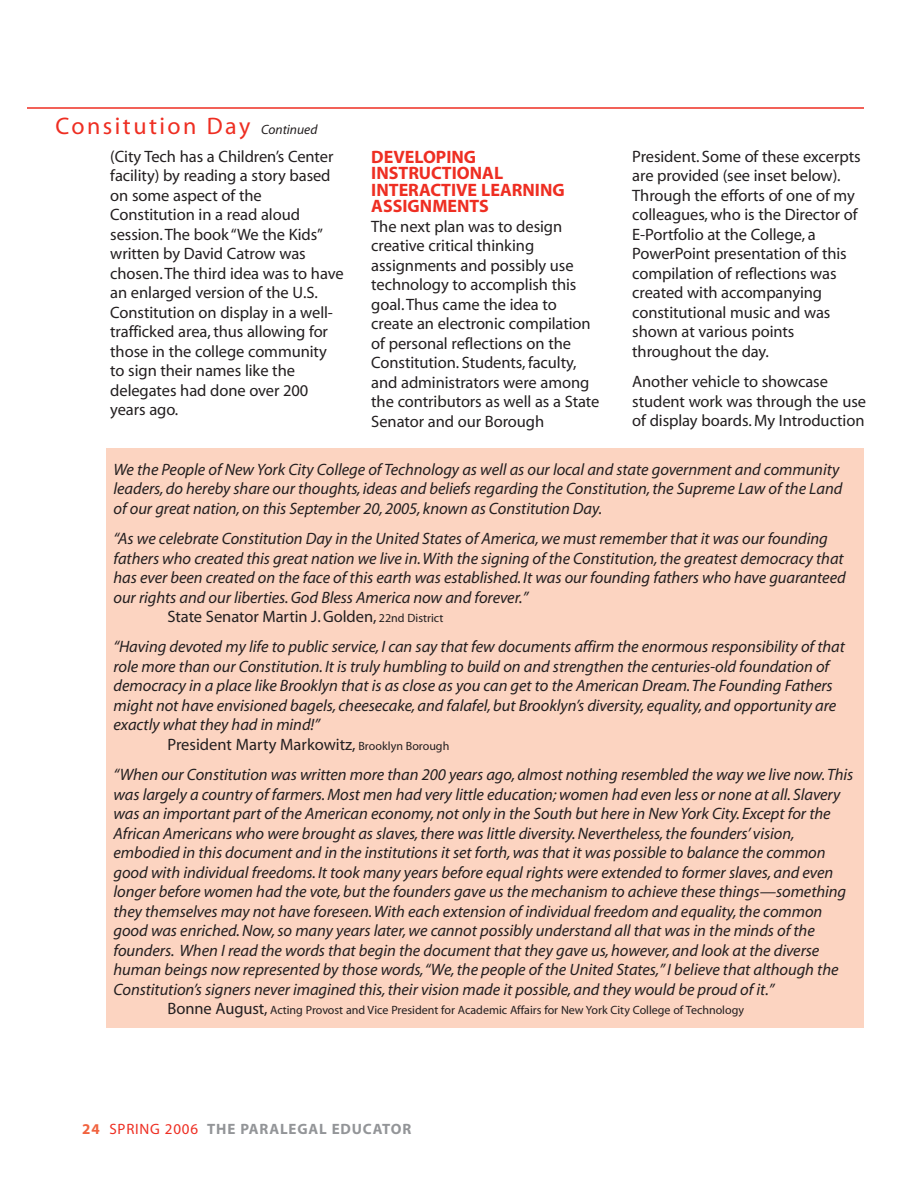
<style>
.page{position:relative;width:918px;height:1188px;background:#fff}
.page>*{position:absolute;margin:0;border:0;box-sizing:border-box;transform-origin:0 0}
.t1{font:24px "Myriad";letter-spacing:.1em;color:#ee2e22}
.t2{font:700 18px/16.5px "Myriad";color:#ee2e22}
.t3{font:italic 16.5px/19.5px "Myriad";letter-spacing:-.005em;color:#231f20}
.t4{font:16.5px/19.5px "Myriad";letter-spacing:-.005em;color:#231f20}
.t5{font:700 15px "Myriad";letter-spacing:.055em;color:#939598}
.t6{font:12px "Myriad";color:#231f20}
.s1{font-style:italic;font-size:13.5px;color:#231f20}
.s2{font-size:12px}
.s3{font-size:16.5px}
.s4{color:#f1633f}
.s5{font-weight:400;color:#ee2e22}
</style>
<div class="page">
<div style="left:107px;top:448px;width:757px;height:580px;background:#fcd4c1"></div>
<hr style="left:27px;top:107px;width:837px;height:2px;background:#ee2e22">
<h1 class="t1" style="left:56px;top:117px;width:263px">Consitution Day <span class="s1">Continued</span></h1>
<p class="t4" style="left:110px;top:148px;width:235px">(City Tech has a Children’s Center facility) by reading a story based on some aspect of the<br>Constitution in a read aloud session. The book “We the Kids” written by David Catrow was chosen. The third idea was to have an enlarged version of the U.S.<br>Constitution on display in a well&shy;trafficked area, thus allowing for those in the college community to sign their names like the delegates had done over 200 years ago.</p>
<p class="t2" style="left:371px;top:150px;width:195px">DEVELOPING<br>INSTRUCTIONAL<br>INTERACTIVE LEARNING<br>ASSIGNMENTS</p>
<p class="t4" style="left:371px;top:218px;width:230px">The next plan was to design creative critical thinking assignments and possibly use technology to accomplish this goal. Thus came the idea to create an electronic compilation of personal reflections on the<br>Constitution. Students, faculty, and administrators were among the contributors as well as a State<br>Senator and our Borough</p>
<p class="t4" style="left:632px;top:148px;width:230px">President. Some of these excerpts are provided (see inset below).<br>Through the efforts of one of my colleagues, who is the Director of<br>E-Portfolio at the College, a<br>PowerPoint presentation of this compilation of reflections was created with accompanying constitutional music and was shown at various points throughout the day.</p>
<p class="t4" style="left:632px;top:373px;width:235px">Another vehicle to showcase student work was through the use of display boards. My Introduction</p>
<p class="t3" style="left:114px;top:461px;width:730px">We the People of New York City College of Technology as well as our local and state government and community leaders, do hereby share our thoughts, ideas and beliefs regarding the Constitution, the Supreme Law of the Land of our great nation, on this September 20, 2005, known as Constitution Day.</p>
<p class="t3" style="left:114px;top:530px;width:716px">“As we celebrate Constitution Day in the United States of America, we must remember that it was our founding</p>
<p class="t3" style="left:114px;top:550px;width:732px">fathers who created this great nation we live in.With the signing of the Constitution, the greatest democracy that</p>
<p class="t3" style="left:114px;top:569px;width:734px">has ever been created on the face of this earth was established. It was our founding fathers who have guaranteed</p>
<p class="t3" style="left:114px;top:589px;width:416px">our rights and our liberties. God Bless America now and forever.”</p>
<p class="t4" style="left:168px;top:608px;width:277px">State Senator Martin J. Golden, <span class="s2">22nd District</span></p>
<p class="t3" style="left:114px;top:639px;width:733px">“Having devoted my life to public service, I can say that few documents affirm the enormous responsibility of that</p>
<p class="t3" style="left:114px;top:658px;width:717px">role more than our Constitution. It is truly humbling to build on and strengthen the centuries-old foundation of</p>
<p class="t3" style="left:114px;top:678px;width:721px">democracy in a place like Brooklyn that is as close as you can get to the American Dream.The Founding Fathers</p>
<p class="t3" style="left:114px;top:697px;width:724px">might not have envisioned bagels, cheesecake, and falafel, but Brooklyn’s diversity, equality, and opportunity are</p>
<p class="t3" style="left:114px;top:717px;width:208px">exactly what they had in mind!”</p>
<p class="t4" style="left:168px;top:736px;width:283px">President Marty Markowitz, <span class="s2">Brooklyn Borough</span></p>
<p class="t3" style="left:114px;top:766px;width:741px">“When our Constitution was written more than 200 years ago, almost nothing resembled the way we live now.This was largely a country of farmers. Most men had very little education; women had even less or none at all. Slavery was an important part of the American economy, not only in the South but here in New York City. Except for the African Americans who were brought as slaves, there was little diversity. Nevertheless, the founders’ vision, embodied in this document and in the institutions it set forth, was that it was possible to balance the common good with individual freedoms. It took many years before equal rights were extended to former slaves, and even longer before women had the vote, but the founders gave us the mechanism to achieve these things—something they themselves may not have foreseen.With each extension of individual freedom and equality, the common good was enriched.Now, so many years later, we cannot possibly understand all that was in the minds of the founders. When I read the words that begin the document that they gave us, however, and look at the diverse human beings now represented by those words,“We, the people of the United States,” I believe that although the Constitution’s signers never imagined this, their vision made it possible, and they would be proud of it.”</p>
<p class="t6" style="left:168px;top:1006px;width:578px"><span class="s3">Bonne August,</span> Acting Provost and Vice President for Academic Affairs for New York City College of Technology</p>
<p class="t5" style="left:82px;top:1123px;width:330px"><span class="s4">24</span> <span class="s5">SPRING 2006</span> THE PARALEGAL EDUCATOR</p>
</div>
